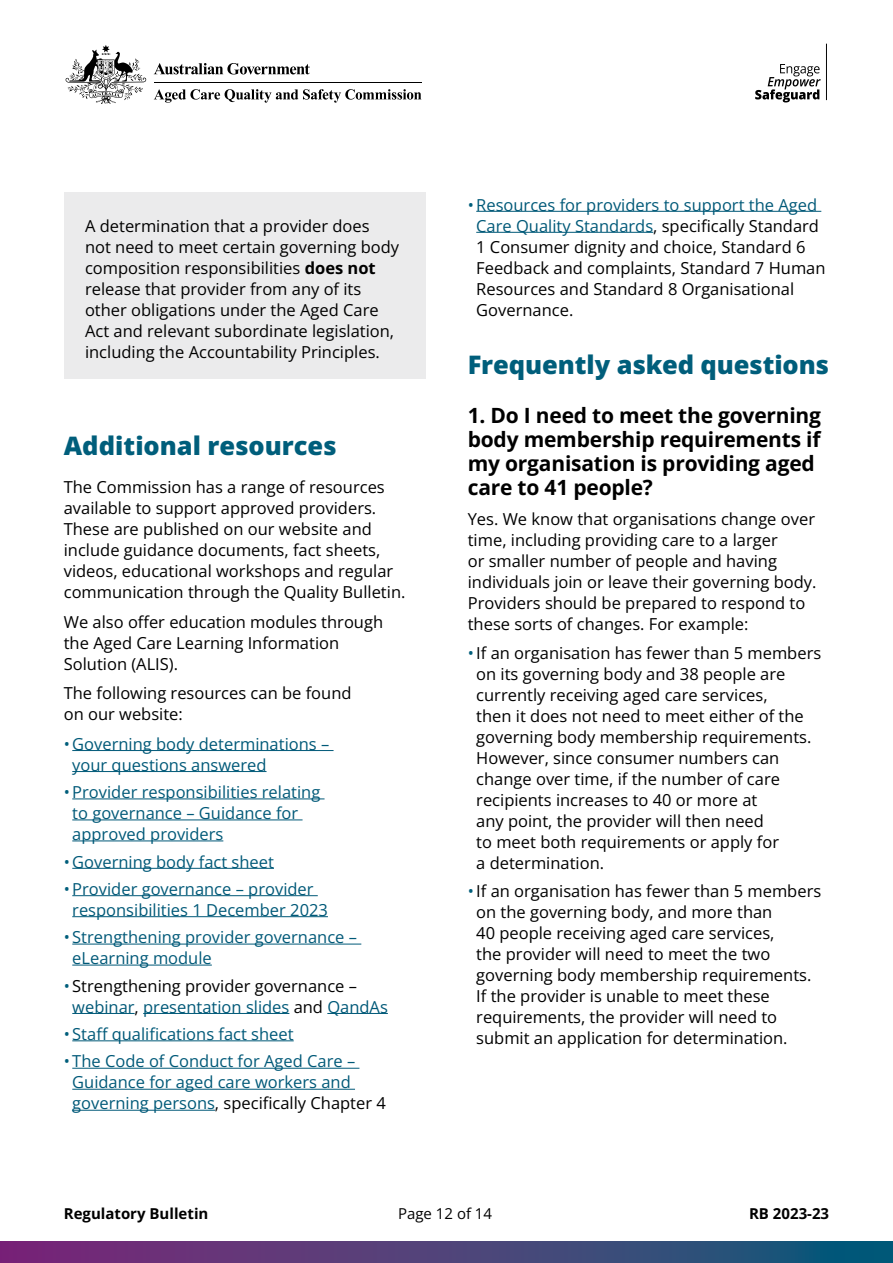
<style>
.page{position:relative;width:893px;height:1263px;background:#fff}
.page>*{position:absolute;margin:0;border:0;box-sizing:border-box;transform-origin:0 0}
.t1{font:800 25.5px "Open Sans";color:#005e7b}
.QUESTION{font:700 21px/24px "Open Sans";letter-spacing:-.01em;color:#000}
.BODY_COPY{font:16.5px/21px "Open Sans";color:#000}
.t2{font:16.5px/21px "Open Sans";color:#005978}
.t3{font:700 15px "Open Sans";color:#000}
.t4{font:15px "Open Sans";color:#000}
.s1{font-weight:700}
.s2{color:#005e7b}
.s3{color:#005978}
.s4{color:#000}
</style>
<div class="page">
<svg style="left:154px;top:89px;width:267px;height:14px"></svg>
<svg style="left:154px;top:63px;width:156px;height:11px"></svg>
<svg style="left:66px;top:45px;width:80px;height:59px"></svg>
<hr style="left:154px;top:82px;width:267px;height:1px;background:#000">
<svg style="left:755px;top:64px;width:66px;height:38px"></svg>
<hr style="left:826px;top:44px;width:1px;height:56px;background:#000">
<svg style="left:0;top:1242px;width:893px;height:21px;background:#484179"></svg>
<div style="left:64px;top:193px;width:361px;height:186px;background:#ebebec"></div>
<hr style="left:72px;top:750px;width:262px;height:1px;background:#005978">
<hr style="left:72px;top:771px;width:195px;height:1px;background:#005978">
<hr style="left:72px;top:799px;width:253px;height:1px;background:#005978">
<hr style="left:72px;top:820px;width:231px;height:1px;background:#005978">
<hr style="left:72px;top:841px;width:151px;height:1px;background:#005978">
<hr style="left:72px;top:868px;width:202px;height:1px;background:#005978">
<hr style="left:72px;top:895px;width:246px;height:1px;background:#005978">
<hr style="left:72px;top:916px;width:256px;height:1px;background:#005978">
<hr style="left:72px;top:944px;width:289px;height:1px;background:#005978">
<hr style="left:72px;top:965px;width:140px;height:1px;background:#005978">
<hr style="left:72px;top:1013px;width:63px;height:1px;background:#005978">
<hr style="left:143px;top:1013px;width:146px;height:1px;background:#005978">
<hr style="left:327px;top:1013px;width:61px;height:1px;background:#005978">
<hr style="left:72px;top:1040px;width:222px;height:1px;background:#005978">
<hr style="left:72px;top:1068px;width:287px;height:1px;background:#005978">
<hr style="left:72px;top:1089px;width:283px;height:1px;background:#005978">
<hr style="left:72px;top:1110px;width:143px;height:1px;background:#005978">
<hr style="left:476px;top:211px;width:345px;height:1px;background:#005978">
<hr style="left:476px;top:232px;width:177px;height:1px;background:#005978">
<p class="BODY_COPY" style="left:85px;top:215px;width:316px">A determination that a provider does not need to meet certain governing body composition responsibilities <span class="s1">does not </span>release that provider from any of its other obligations under the Aged Care Act and relevant subordinate legislation, including the Accountability Principles.</p>
<h2 class="t1" style="left:64px;top:428px;width:274px">Additional resources</h2>
<p class="BODY_COPY" style="left:64px;top:476px;width:343px">The Commission has a range of resources available to support approved providers.<br>These are published on our website and include guidance documents, fact sheets, videos, educational workshops and regular communication through the Quality Bulletin.</p>
<p class="BODY_COPY" style="left:64px;top:611px;width:321px">We also offer education modules through the Aged Care Learning Information<br>Solution (ALIS).</p>
<p class="BODY_COPY" style="left:64px;top:682px;width:289px">The following resources can be found on our website:</p>
<p class="t2" style="left:72px;top:733px;width:259px;text-indent:-9px"><span class="s2">•</span>Governing body determinations – your questions answered</p>
<p class="t2" style="left:72px;top:781px;width:249px;text-indent:-9px"><span class="s2">•</span>Provider responsibilities relating to governance – Guidance for approved providers</p>
<p class="t2" style="left:64px;top:850px;width:212px"><span class="s2">•</span>Governing body fact sheet</p>
<p class="t2" style="left:72px;top:878px;width:257px;text-indent:-9px"><span class="s2">•</span>Provider governance – provider responsibilities 1 December 2023</p>
<p class="t2" style="left:72px;top:926px;width:286px;text-indent:-9px"><span class="s2">•</span> Strengthening provider governance – eLearning module</p>
<p class="BODY_COPY" style="left:72px;top:975px;width:317px;text-indent:-9px"><span class="s2">•</span> Strengthening provider governance – <span class="s3">webinar</span>, <span class="s3">presentation slides</span> and <span class="s3">QandAs</span></p>
<p class="t2" style="left:64px;top:1023px;width:231px"><span class="s2">•</span> Staff qualifications fact sheet</p>
<p class="t2" style="left:72px;top:1050px;width:315px;text-indent:-9px"><span class="s2">•</span> The Code of Conduct for Aged Care –<br>Guidance for aged care workers and governing persons<span class="s4">, specifically Chapter 4</span></p>
<p class="BODY_COPY" style="left:476px;top:194px;width:351px;text-indent:-9px"><span class="s2">•</span><span class="s3">Resources for providers to support the Aged Care Quality Standards</span>, specifically Standard 1 Consumer dignity and choice, Standard 6<br>Feedback and complaints, Standard 7 Human Resources and Standard 8 Organisational Governance.</p>
<h2 class="t1" style="left:468px;top:347px;width:363px">Frequently asked questions</h2>
<p class="QUESTION" style="left:468px;top:403px;width:355px">1. Do I need to meet the governing body membership requirements if my organisation is providing aged care to 41 people?</p>
<p class="BODY_COPY" style="left:468px;top:508px;width:350px">Yes. We know that organisations change over time, including providing care to a larger<br>or smaller number of people and having individuals join or leave their governing body.<br>Providers should be prepared to respond to these sorts of changes. For example:</p>
<p class="BODY_COPY" style="left:476px;top:642px;width:346px;text-indent:-9px"><span class="s2">•</span>If an organisation has fewer than 5 members on its governing body and 38 people are currently receiving aged care services,<br>then it does not need to meet either of the governing body membership requirements.<br>However, since consumer numbers can change over time, if the number of care recipients increases to 40 or more at<br>any point, the provider will then need<br>to meet both requirements or apply for<br>a determination.</p>
<p class="BODY_COPY" style="left:476px;top:880px;width:346px;text-indent:-9px"><span class="s2">•</span>If an organisation has fewer than 5 members on the governing body, and more than<br>40 people receiving aged care services,<br>the provider will need to meet the two governing body membership requirements.<br>If the provider is unable to meet these requirements, the provider will need to submit an application for determination.</p>
<p class="t3" style="left:64px;top:1204px;width:146px">Regulatory Bulletin</p>
<p class="t4" style="left:398px;top:1204px;width:96px">Page 12 of 14</p>
<p class="t3" style="left:749px;top:1204px;width:82px">RB 2023-23</p>
</div>
